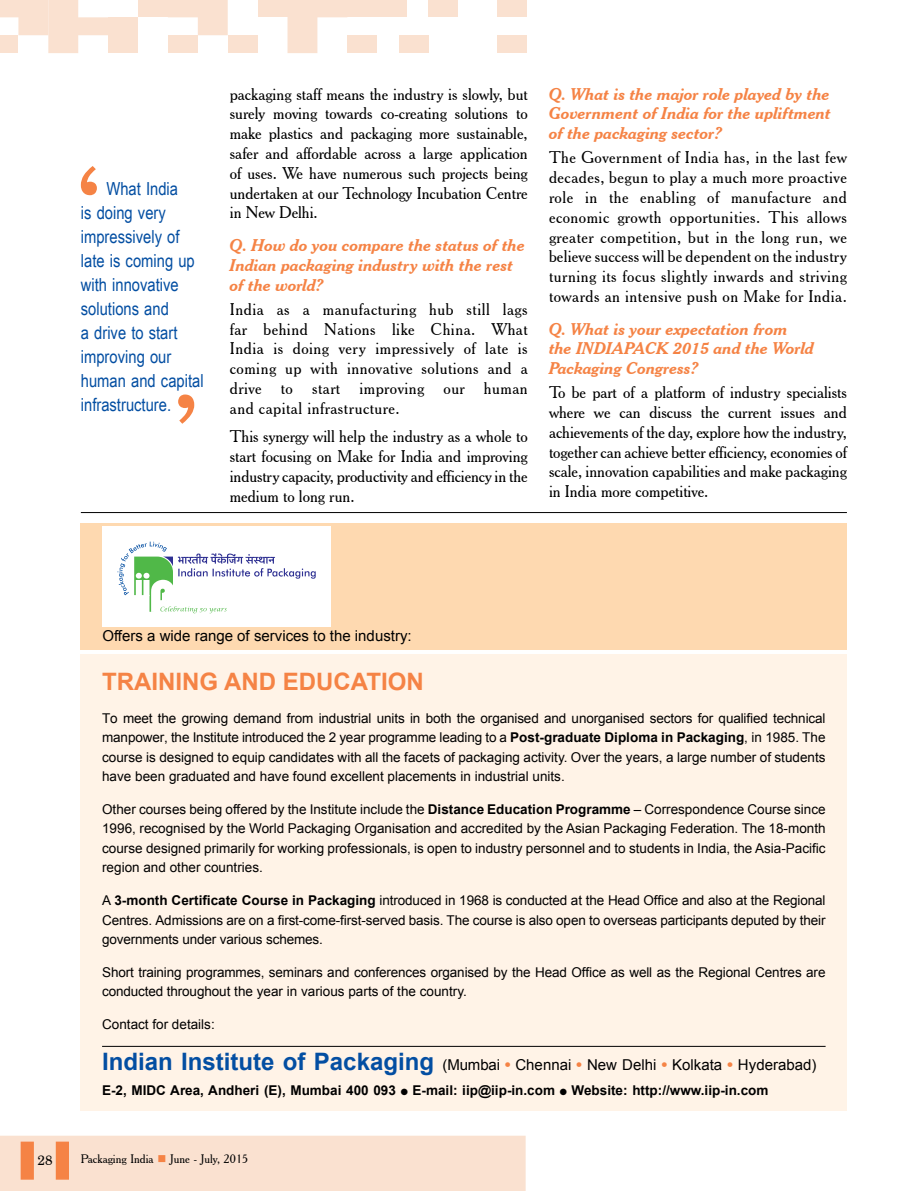
<style>
.page{position:relative;width:898px;height:1191px;background:#fff}
.page>*{position:absolute;margin:0;border:0;box-sizing:border-box;transform-origin:0 0}
.t1{font:700 24px "Arial";color:#f58345}
.t2{font:18px/24px "Arial Narrow Special G1";color:#034ea2}
.t3{font:16.5px/19.8px "Cheltenham BT";color:#000;text-align:justify}
.t4{font:italic 700 16.5px/19.8px "Cheltenham BT";color:#f58345}
.t5{font:15px "Arial";color:#000}
.t6{font:13.5px/19.5px "Arial";letter-spacing:-.01em;color:#000;text-align:justify}
.t7{font:700 13.5px "Arial";color:#000}
.t8{font:13.5px "New Century Schlbk";color:#000}
.t9{font:12px "Cheltenham BT";color:#000}
.s1{font-weight:700}
.s2{font-weight:700;font-size:24px;color:#034ea2}
.s3{font-family:"Helvetica";color:#f58345}
.s4{color:#f58345}
</style>
<div class="page">
<div style="left:0;top:1135px;width:525px;height:56px;background:#fae1d0"></div>
<svg style="left:0;top:0;width:108px;height:53px"></svg>
<div style="left:108px;top:17px;width:30px;height:36px;background:#fae1d0"></div>
<div style="left:138px;top:0;width:30px;height:17px;background:#fae1d0"></div>
<div style="left:168px;top:35px;width:30px;height:18px;background:#fae1d0"></div>
<svg style="left:168px;top:0;width:60px;height:35px"></svg>
<div style="left:228px;top:35px;width:29px;height:18px;background:#fae1d0"></div>
<div style="left:257px;top:0;width:30px;height:17px;background:#fae1d0"></div>
<svg style="left:287px;top:0;width:60px;height:53px"></svg>
<div style="left:347px;top:35px;width:30px;height:18px;background:#fae1d0"></div>
<div style="left:347px;top:0;width:60px;height:17px;background:#fae1d0"></div>
<div style="left:399px;top:35px;width:30px;height:18px;background:#fae1d0"></div>
<div style="left:428px;top:0;width:30px;height:17px;background:#fae1d0"></div>
<div style="left:496px;top:35px;width:30px;height:18px;background:#fae1d0"></div>
<div style="left:496px;top:0;width:30px;height:17px;background:#fae1d0"></div>
<div style="left:56px;top:1141px;width:13px;height:38px;background:#f58345"></div>
<div style="left:21px;top:1141px;width:13px;height:38px;background:#f58345;border:2px solid #f58345"></div>
<svg style="left:81px;top:166px;width:16px;height:29px"></svg>
<svg style="left:178px;top:394px;width:16px;height:30px"></svg>
<div style="left:81px;top:654px;width:765px;height:456px;background:#fff3e7"></div>
<hr style="left:102px;top:1046px;width:723px;height:1px;background:#000">
<hr style="left:81px;top:512px;width:765px;height:1px;background:#000">
<div style="left:81px;top:523px;width:765px;height:126px;background:#fed9b0"></div>
<div style="left:102px;top:526px;width:229px;height:101px;background:#fff"></div>
<svg style="left:117px;top:541px;width:198px;height:72px"></svg>
<p class="t2" style="left:81px;top:176px;width:124px;text-indent:26px">What India<br>is doing very impressively of late is coming up with innovative solutions and<br>a drive to start improving our human and capital infrastructure.</p>
<p class="t3" style="left:230px;top:84px;width:299px">packaging staff means the industry is slowly, but surely moving towards co-creating solutions to make plastics and packaging more sustainable, safer and affordable across a large application of uses. We have numerous such projects being undertaken at our Technology Incubation Centre in New Delhi.</p>
<p class="t4" style="left:230px;top:235px;width:296px">Q. How do you compare the status of the<br>Indian packaging industry with the rest of the world?</p>
<p class="t3" style="left:230px;top:299px;width:299px">India as a manufacturing hub still lags far behind Nations like China. What India is doing very impressively of late is coming up with innovative solutions and a drive to start improving our human and capital infrastructure.</p>
<p class="t3" style="left:230px;top:426px;width:299px">This synergy will help the industry as a whole to start focusing on Make for India and improving industry capacity, productivity and efficiency in the medium to long run.</p>
<p class="t4" style="left:549px;top:83px;width:283px;text-align:justify">Q. What is the major role played by the Government of India for the upliftment of the packaging sector?</p>
<p class="t3" style="left:549px;top:147px;width:299px">The Government of India has, in the last few decades, begun to play a much more proactive role in the enabling of manufacture and economic growth opportunities. This allows greater competition, but in the long run, we believe success will be dependent on the industry turning its focus slightly inwards and striving towards an intensive push on Make for India.</p>
<p class="t4" style="left:549px;top:318px;width:266px">Q. What is your expectation from the INDIAPACK 2015 and the World<br>Packaging Congress?</p>
<p class="t3" style="left:549px;top:382px;width:299px">To be part of a platform of industry specialists where we can discuss the current issues and achievements of the day, explore how the industry, together can achieve better efficiency, economies of scale, innovation capabilities and make packaging in India more competitive.</p>
<p class="t5" style="left:102px;top:626px;width:311px">Offers a wide range of services to the industry:</p>
<h1 class="t1" style="left:102px;top:666px;width:323px">TRAINING AND EDUCATION</h1>
<p class="t6" style="left:102px;top:708px;width:724px">To meet the growing demand from industrial units in both the organised and unorganised sectors for qualified technical manpower, the Institute introduced the 2 year programme leading to a <span class="s1">Post-graduate Diploma in Packaging</span>, in 1985. The course is designed to equip candidates with all the facets of packaging activity. Over the years, a large number of students have been graduated and have found excellent placements in industrial units.</p>
<p class="t6" style="left:102px;top:799px;width:724px">Other courses being offered by the Institute include the <span class="s1">Distance Education Programme</span> – Correspondence Course since 1996, recognised by the World Packaging Organisation and accredited by the Asian Packaging Federation. The 18-month course designed primarily for working professionals, is open to industry personnel and to students in India, the Asia-Pacific region and other countries.</p>
<p class="t6" style="left:102px;top:890px;width:724px">A <span class="s1">3-month Certificate Course in Packaging</span> introduced in 1968 is conducted at the Head Office and also at the Regional Centres. Admissions are on a first-come-first-served basis. The course is also open to overseas participants deputed by their governments under various schemes.</p>
<p class="t6" style="left:102px;top:962px;width:724px">Short training programmes, seminars and conferences organised by the Head Office as well as the Regional Centres are conducted throughout the year in various parts of the country.</p>
<p class="t6" style="left:102px;top:1014px;width:114px">Contact for details:</p>
<p class="t5" style="left:102px;top:1054px;width:715px"><span class="s2">Indian Institute of Packaging</span> (Mumbai <span class="s3">•</span> Chennai <span class="s3">•</span> New Delhi <span class="s3">•</span> Kolkata <span class="s3">•</span> Hyderabad)</p>
<p class="t7" style="left:102px;top:1081px;width:667px">E-2, MIDC Area, Andheri (E), Mumbai 400 093 E-mail: iip@iip-in.com Website: http://www.iip-in.com</p>
<p class="t8" style="left:38px;top:1151px;width:17px">28</p>
<p class="t9" style="left:81px;top:1152px;width:169px">Packaging India <span class="s4">■</span> June - July, 2015</p>
</div>
